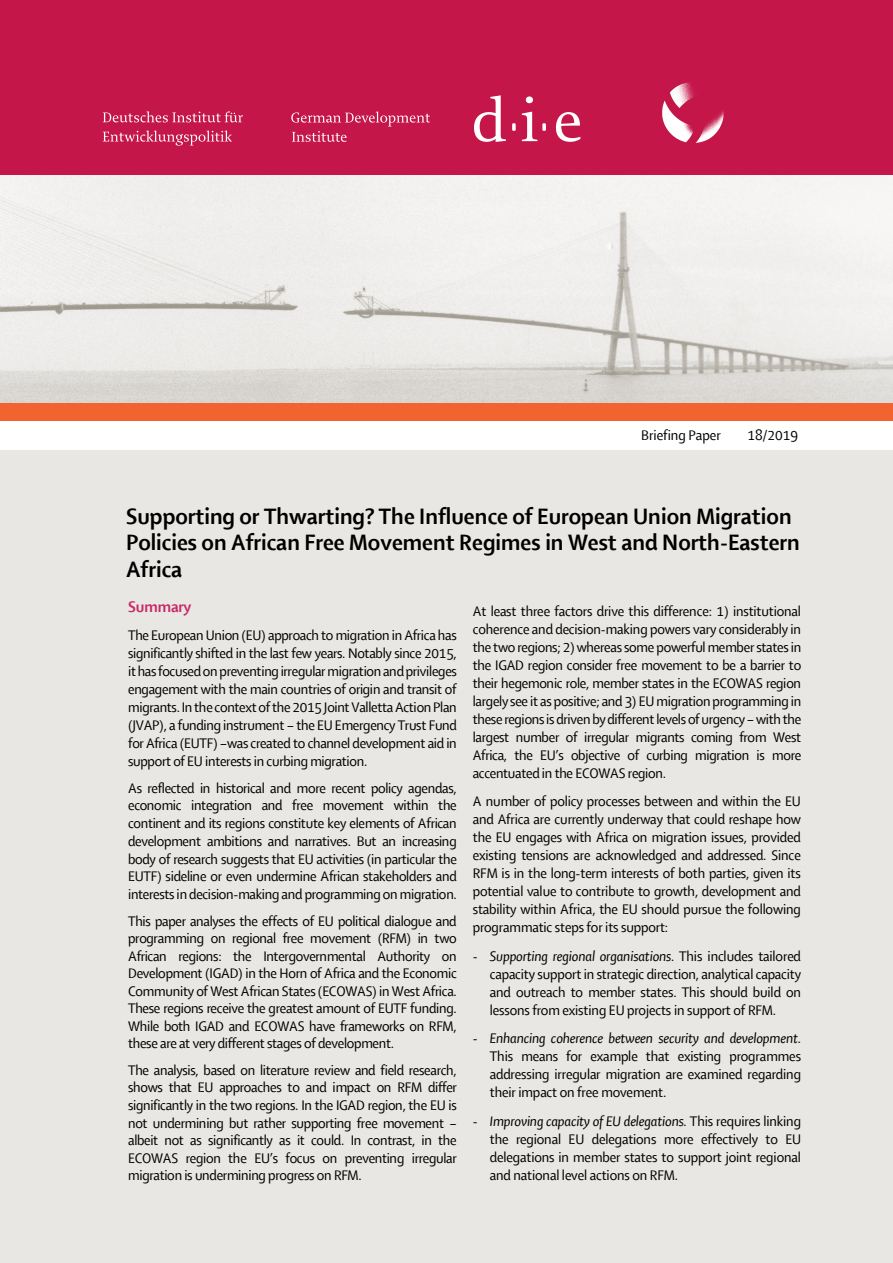
<style>
.page{position:relative;width:893px;height:1263px;background:#fff}
.page>*{position:absolute;margin:0;border:0;box-sizing:border-box;transform-origin:0 0}
.t1{font:24px/26.1px "Shaker RB";color:#000}
.t2{font:16.5px "Shaker RB";letter-spacing:-.01em;color:#c92967}
.t3{font:15px/18px "Shaker R";letter-spacing:-.015em;color:#000;text-align:justify}
.t4{font:15px "Shaker RI";letter-spacing:-.01em;color:#000}
.t5{font:15px "Shaker R";color:#000}
.s1{font-style:inherit}
.s2{font-family:"Shaker R"}
</style>
<div class="page">
<img style="left:0;top:174px;width:893px;height:230px">
<div style="left:0;top:451px;width:893px;height:812px;background:#e9e7e3"></div>
<div style="left:0;top:0;width:893px;height:174px;background:#c51649"></div>
<svg style="left:512px;top:123px;width:4px;height:8px"></svg>
<svg style="left:474px;top:95px;width:32px;height:47px"></svg>
<svg style="left:522px;top:96px;width:24px;height:45px"></svg>
<svg style="left:556px;top:112px;width:24px;height:30px"></svg>
<svg style="left:103px;top:111px;width:140px;height:11px"></svg>
<svg style="left:103px;top:131px;width:129px;height:15px"></svg>
<svg style="left:291px;top:112px;width:139px;height:30px"></svg>
<img style="left:663px;top:83px;width:60px;height:60px">
<div style="left:0;top:404px;width:893px;height:17px;background:#f2642f"></div>
<p class="t5" style="left:641px;top:428px;width:81px">Briefing Paper</p>
<p class="t5" style="left:747px;top:428px;width:52px">1<span class="s1">8</span>/2019</p>
<h1 class="t1" style="left:126px;top:504px;width:675px">Supporting or Thwarting? The Influence of European Union Migration<br>Policies on African Free Movement Regimes in West and North-Eastern<br>Africa</h1>
<p class="t2" style="left:128px;top:598px;width:65px">Summary</p>
<p class="t3" style="left:128px;top:626px;width:330px">The European Union (EU) approach to migration in Africa has significantly shifted in the last few years. Notably since 2015, it has focused on preventing irregular migration and privileges engagement with the main countries of origin and transit of migrants. In the context of the 2015 Joint Valletta Action Plan (JVAP), a funding instrument – the EU Emergency Trust Fund for Africa (EUTF) –was created to channel development aid in support of EU interests in curbing migration.</p>
<p class="t3" style="left:128px;top:779px;width:330px">As reflected in historical and more recent policy agendas, economic integration and free movement within the continent and its regions constitute key elements of African development ambitions and narratives. But an increasing body of research suggests that EU activities (in particular the EUTF) sideline or even undermine African stakeholders and interests in decision-making and programming on migration.</p>
<p class="t3" style="left:128px;top:912px;width:330px;line-height:17.5px">This paper analyses the effects of EU political dialogue and programming on regional free movement (RFM) in two African regions: the Intergovernmental Authority on Development (IGAD) in the Horn of Africa and the Economic Community of West African States (ECOWAS) in West Africa.<br>These regions receive the greatest amount of EUTF funding.<br>While both IGAD and ECOWAS have frameworks on RFM, these are at very different stages of development.</p>
<p class="t3" style="left:128px;top:1062px;width:330px;line-height:17.5px">The analysis, based on literature review and field research, shows that EU approaches to and impact on RFM differ significantly in the two regions. In the IGAD region, the EU is not undermining but rather supporting free movement – albeit not as significantly as it could. In contrast, in the ECOWAS region the EU’s focus on preventing irregular migration is undermining progress on RFM.</p>
<p class="t3" style="left:473px;top:602px;width:330px">At least three factors drive this difference: 1) institutional coherence and decision-making powers vary considerably in the two regions; 2) whereas some powerful member states in the IGAD region consider free movement to be a barrier to their hegemonic role, member states in the ECOWAS region largely see it as positive; and 3) EU migration programming in these regions is driven by different levels of urgency – with the largest number of irregular migrants coming from West Africa, the EU’s objective of curbing migration is more accentuated in the ECOWAS region.</p>
<p class="t3" style="left:473px;top:793px;width:330px">A number of policy processes between and within the EU and Africa are currently underway that could reshape how the EU engages with Africa on migration issues, provided existing tensions are acknowledged and addressed. Since RFM is in the long-term interests of both parties, given its potential value to contribute to growth, development and stability within Africa, the EU should pursue the following programmatic steps for its support:</p>
<p class="t4" style="left:473px;top:948px;width:330px"><span class="s2">-</span> Supporting regional organisations. <span class="s2">This includes tailored</span></p>
<p class="t3" style="left:490px;top:965px;width:313px">capacity support in strategic direction, analytical capacity and outreach to member states. This should build on lessons from existing EU projects in support of RFM.</p>
<p class="t4" style="left:473px;top:1031px;width:330px"><span class="s2">-</span> Enhancing coherence between security and development.</p>
<p class="t3" style="left:490px;top:1048px;width:313px">This means for example that existing programmes addressing irregular migration are examined regarding their impact on free movement.</p>
<p class="t4" style="left:473px;top:1113px;width:330px"><span class="s2">-</span> Improving capacity of EU delegations. <span class="s2">This requires linking</span></p>
<p class="t3" style="left:490px;top:1130px;width:313px">the regional EU delegations more effectively to EU delegations in member states to support joint regional and national level actions on RFM.</p>
</div>
